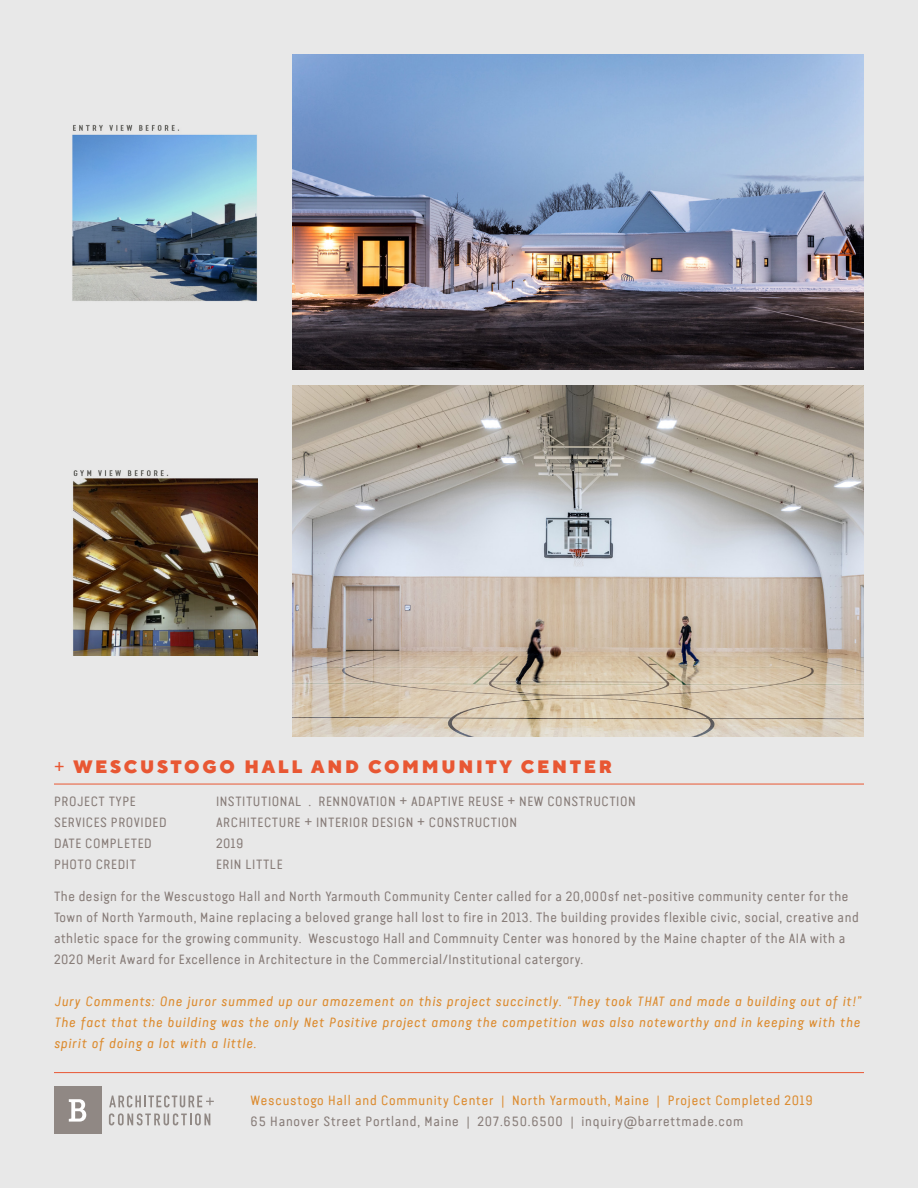
<style>
.page{position:relative;width:918px;height:1188px;background:#e8e8e8}
.page>*{position:absolute;margin:0;border:0;box-sizing:border-box;transform-origin:0 0}
.t1{font:900 18px "TT Norms Pro";letter-spacing:.15em;color:#e85733}
.t2{font:13.5px/21px "Van Condensed Pro";letter-spacing:.04em;color:#877c78}
.t3{font:italic 13.5px/21px "Van Condensed Pro";letter-spacing:.06em;color:#dc8b2f;text-align:justify}
.t4{font:13.5px "Van Condensed Pro";letter-spacing:.06em;color:#dc8b2f}
.t5{font:13.5px "Van Condensed Pro";letter-spacing:.06em;color:#877c78}
.s1{font-family:"Van Condensed Pro";font-weight:400}
</style>
<div class="page">
<hr style="left:54px;top:1072px;width:810px;height:1px;background:#e85733">
<hr style="left:54px;top:784px;width:810px;height:1px;background:#e85733">
<div style="left:54px;top:1087px;width:47px;height:47px;background:#908884"></div>
<svg style="left:69px;top:1099px;width:17px;height:23px"></svg>
<svg style="left:109px;top:1095px;width:105px;height:12px"></svg>
<svg style="left:109px;top:1113px;width:101px;height:12px"></svg>
<img style="left:293px;top:54px;width:571px;height:315px">
<img style="left:293px;top:386px;width:571px;height:351px">
<img style="left:72px;top:125px;width:185px;height:176px">
<img style="left:73px;top:470px;width:184px;height:186px">
<p class="t1" style="left:54px;top:753px;width:559px"><span class="s1">+</span> WESCUSTOGO HALL AND COMMUNITY CENTER</p>
<p class="t2" style="left:54px;top:790px;width:83px">PROJECT TYPE</p>
<p class="t2" style="left:216px;top:790px;width:421px">INSTITUTIONAL . RENNOVATION + ADAPTIVE REUSE + NEW CONSTRUCTION</p>
<p class="t2" style="left:54px;top:811px;width:114px">SERVICES PROVIDED</p>
<p class="t2" style="left:216px;top:811px;width:303px">ARCHITECTURE + INTERIOR DESIGN + CONSTRUCTION</p>
<p class="t2" style="left:54px;top:832px;width:99px">DATE COMPLETED</p>
<p class="t2" style="left:216px;top:832px;width:29px">2019</p>
<p class="t2" style="left:54px;top:853px;width:84px">PHOTO CREDIT</p>
<p class="t2" style="left:216px;top:853px;width:68px">ERIN LITTLE</p>
<p class="t2" style="left:54px;top:885px;width:806px">The design for the Wescustogo Hall and North Yarmouth Community Center called for a 20,000sf net-positive community center for the Town of North Yarmouth, Maine replacing a beloved grange hall lost to fire in 2013. The building provides flexible civic, social, creative and athletic space for the growing community. Wescustogo Hall and Commnuity Center was honored by the Maine chapter of the AIA with a 2020 Merit Award for Excellence in Architecture in the Commercial/Institutional catergory.</p>
<p class="t3" style="left:54px;top:990px;width:808px">Jury Comments: One juror summed up our amazement on this project succinctly. “They took THAT and made a building out of it!” The fact that the building was the only Net Positive project among the competition was also noteworthy and in keeping with the spirit of doing a lot with a little.</p>
<p class="t4" style="left:251px;top:1091px;width:564px">Wescustogo Hall and Community Center | North Yarmouth, Maine | Project Completed 2019</p>
<p class="t5" style="left:251px;top:1112px;width:494px">65 Hanover Street Portland, Maine | 207.650.6500 | inquiry@barrettmade.com</p>
</div>
